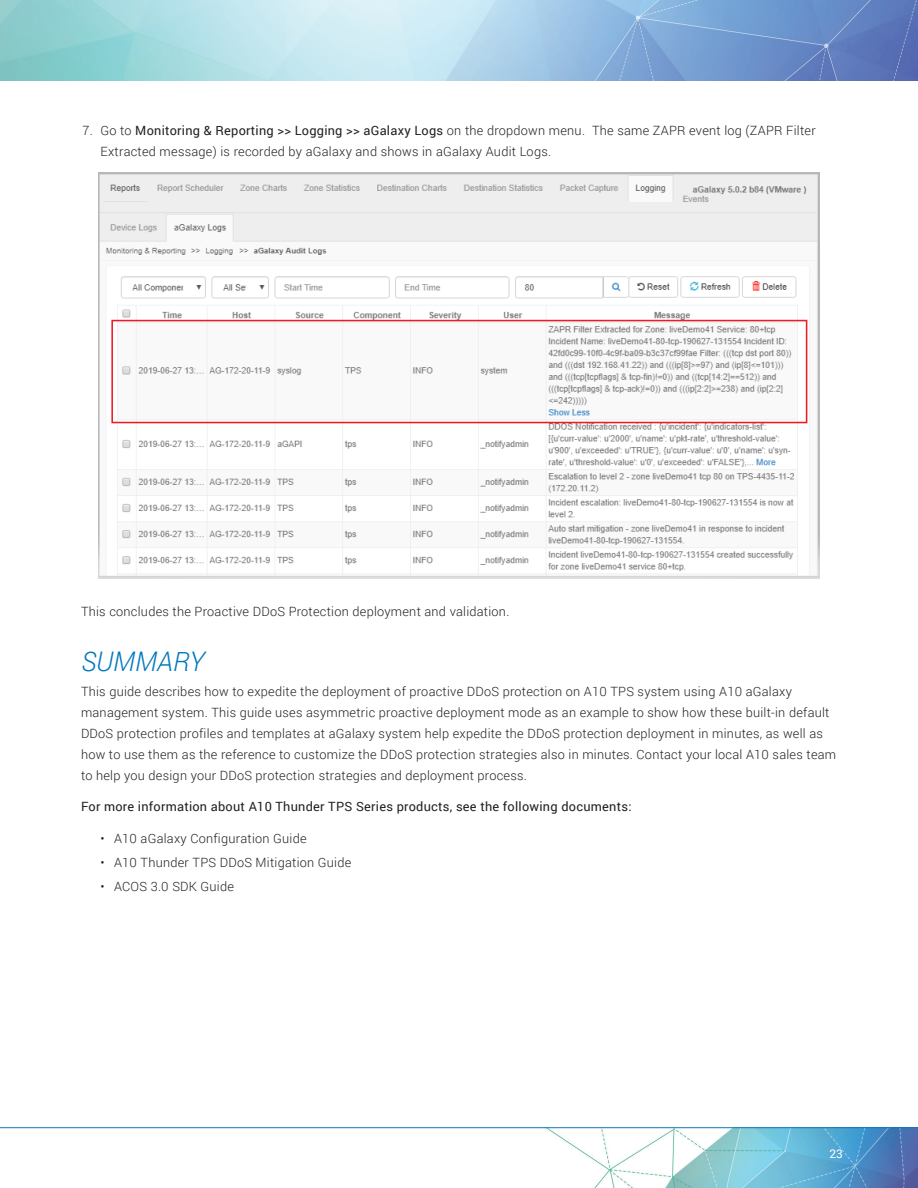
<style>
.page{position:relative;width:918px;height:1188px;background:#fff}
.page>*{position:absolute;margin:0;border:0;box-sizing:border-box;transform-origin:0 0}
.t1{font:italic 300 27px "Roboto";color:#0077bd}
.body_text{font:300 12.75px/21px "Roboto";letter-spacing:.02em;color:#231f20}
.body_text-2{font:12.75px "Roboto";letter-spacing:.02em;color:#231f20}
.t2{font:12px "Roboto";color:#fff}
.s1{font-weight:400}
</style>
<div class="page">
<img style="left:0;top:1128px;width:918px;height:60px">
<hr style="left:0;top:1127px;width:918px;height:1px;background:#1077be">
<img style="left:0;top:0;width:918px;height:81px">
<img style="left:98px;top:173px;width:722px;height:405px">
<p class="body_text" style="left:100px;top:119px;width:717px;text-indent:-18px">7. Go to <span class="s1">Monitoring &amp; Reporting &gt;&gt; Logging &gt;&gt; aGalaxy Logs</span> on the dropdown menu. The same ZAPR event log (ZAPR Filter<br>Extracted message) is recorded by aGalaxy and shows in aGalaxy Audit Logs.</p>
<p class="body_text" style="left:81px;top:601px;width:430px">This concludes the Proactive DDoS Protection deployment and validation.</p>
<h1 class="t1" style="left:81px;top:642px;width:125px">SUMMARY</h1>
<p class="body_text" style="left:81px;top:681px;width:757px">This guide describes how to expedite the deployment of proactive DDoS protection on A10 TPS system using A10 aGalaxy management system. This guide uses asymmetric proactive deployment mode as an example to show how these built-in default DDoS protection profiles and templates at aGalaxy system help expedite the DDoS protection deployment in minutes, as well as how to use them as the reference to customize the DDoS protection strategies also in minutes. Contact your local A10 sales team to help you design your DDoS protection strategies and deployment process.</p>
<p class="body_text-2" style="left:81px;top:797px;width:552px">For more information about A10 Thunder TPS Series products, see the following documents:</p>
<p class="body_text" style="left:100px;top:827px;width:208px">• A10 aGalaxy Configuration Guide</p>
<p class="body_text" style="left:100px;top:851px;width:252px">• A10 Thunder TPS DDoS Mitigation Guide</p>
<p class="body_text" style="left:100px;top:876px;width:135px">• ACOS 3.0 SDK Guide</p>
<p class="t2" style="left:829px;top:1145px;width:15px">23</p>
</div>
